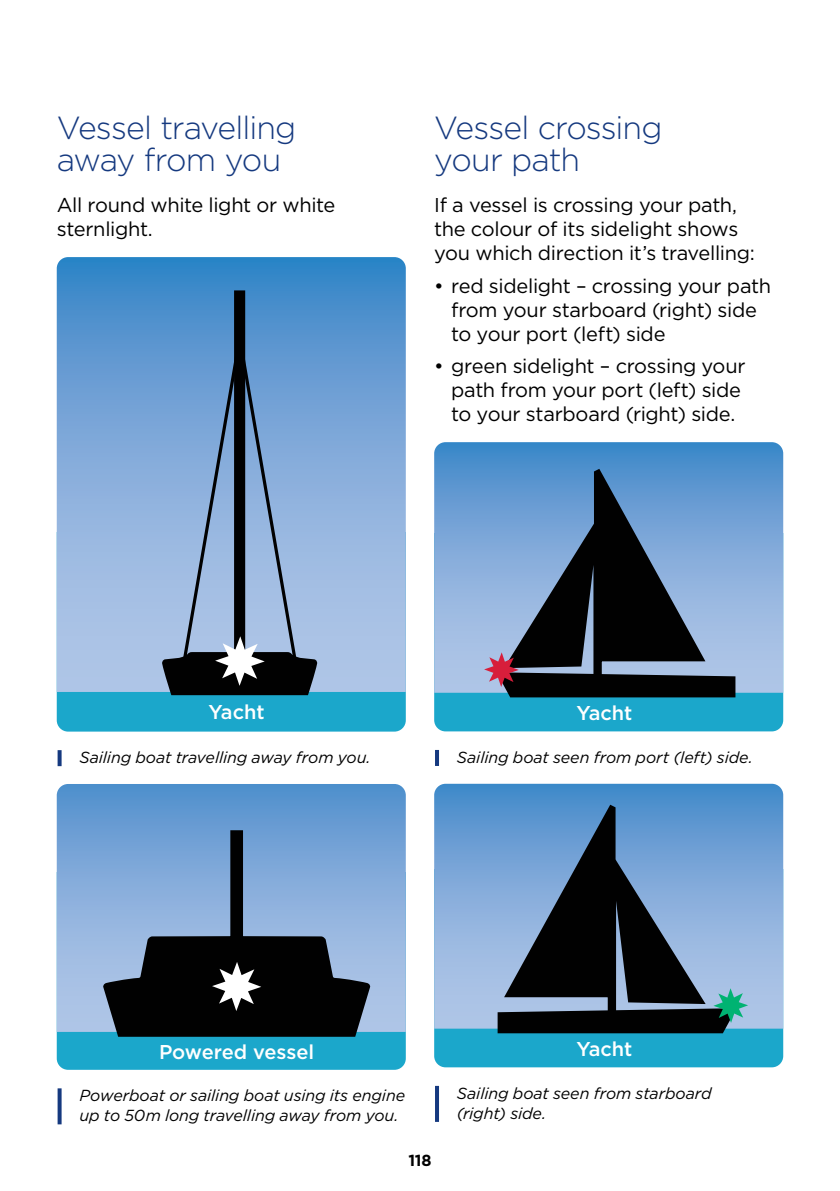
<style>
.page{position:relative;width:840px;height:1191px;background:#fff}
.page>*{position:absolute;margin:0;border:0;box-sizing:border-box;transform-origin:0 0}
.TfNSW_Heading_H3{font:300 32px/32px "Gotham";letter-spacing:-.03em;color:#15397f}
.TfNSW_body_b4{font:20px/24px "Gotham";letter-spacing:-.015em;color:#000}
.TfNSW_body_text{font:20px/24px "Gotham";letter-spacing:-.02em;color:#000}
.t1{font:500 20px "Gotham";color:#fff}
.t2{font:italic 16px/20px "Gotham";letter-spacing:-.01em;color:#000}
.t3{font:700 16px "Gotham";color:#000}
</style>
<div class="page">
<svg style="left:58px;top:750px;width:4px;height:16px"></svg>
<svg style="left:58px;top:1088px;width:4px;height:36px"></svg>
<div style="left:57px;top:532px;width:348px;height:199px;background:#1ba7cb"></div>
<svg style="left:57px;top:257px;width:348px;height:435px;background:#7ca9d9"></svg>
<svg style="left:160px;top:289px;width:158px;height:407px;background:#6691bd"></svg>
<svg style="left:181px;top:349px;width:117px;height:337px;background:#6a84a4"></svg>
<div style="left:57px;top:1032px;width:348px;height:37px;background:#1ba7cb"></div>
<svg style="left:57px;top:784px;width:348px;height:248px;background:#78a5d7"></svg>
<svg style="left:101px;top:828px;width:270px;height:211px;background:#526a86"></svg>
<svg style="left:212px;top:962px;width:49px;height:49px"></svg>
<hr style="left:435px;top:750px;width:4px;height:16px;background:#15397f">
<hr style="left:435px;top:1085px;width:4px;height:36px;background:#15397f">
<div style="left:434px;top:693px;width:348px;height:38px;background:#1ba7cb"></div>
<svg style="left:434px;top:442px;width:348px;height:251px;background:#74a5d7"></svg>
<svg style="left:484px;top:471px;width:252px;height:228px;background:#4d6581"></svg>
<div style="left:434px;top:1028px;width:348px;height:39px;background:#1ba7cb"></div>
<svg style="left:434px;top:783px;width:348px;height:245px;background:#7da9d9"></svg>
<svg style="left:501px;top:802px;width:207px;height:186px;background:#4b6685"></svg>
<svg style="left:495px;top:988px;width:252px;height:46px;background:#33444c"></svg>
<h3 class="TfNSW_Heading_H3" style="left:57px;top:111px;width:241px">Vessel travelling away from you</h3>
<p class="TfNSW_body_text" style="left:57px;top:192px;width:280px">All round white light or white sternlight.</p>
<h3 class="TfNSW_Heading_H3" style="left:434px;top:111px;width:230px">Vessel crossing your path</h3>
<p class="TfNSW_body_b4" style="left:434px;top:192px;width:322px">If a vessel is crossing your path, the colour of its sidelight shows you which direction it’s travelling:</p>
<p class="TfNSW_body_b4" style="left:451px;top:273px;width:321px;text-indent:-17px">• red sidelight – crossing your path from your starboard (right) side to your port (left) side</p>
<p class="TfNSW_body_b4" style="left:451px;top:354px;width:296px;text-indent:-17px">• green sidelight – crossing your path from your port (left) side to your starboard (right) side.</p>
<p class="t1" style="left:208px;top:699px;width:58px">Yacht</p>
<p class="t2" style="left:79px;top:747px;width:292px">Sailing boat travelling away from you.</p>
<p class="t1" style="left:576px;top:699px;width:58px">Yacht</p>
<p class="t2" style="left:456px;top:746px;width:297px">Sailing boat seen from port (left) side.</p>
<p class="t1" style="left:159px;top:1038px;width:157px">Powered vessel</p>
<p class="t2" style="left:79px;top:1085px;width:327px">Powerboat or sailing boat using its engine up to 50m long travelling away from you.</p>
<p class="t1" style="left:576px;top:1035px;width:58px">Yacht</p>
<p class="t2" style="left:456px;top:1082px;width:256px">Sailing boat seen from starboard (right) side.</p>
<p class="t3" style="left:408px;top:1149px;width:25px">118</p>
</div>
